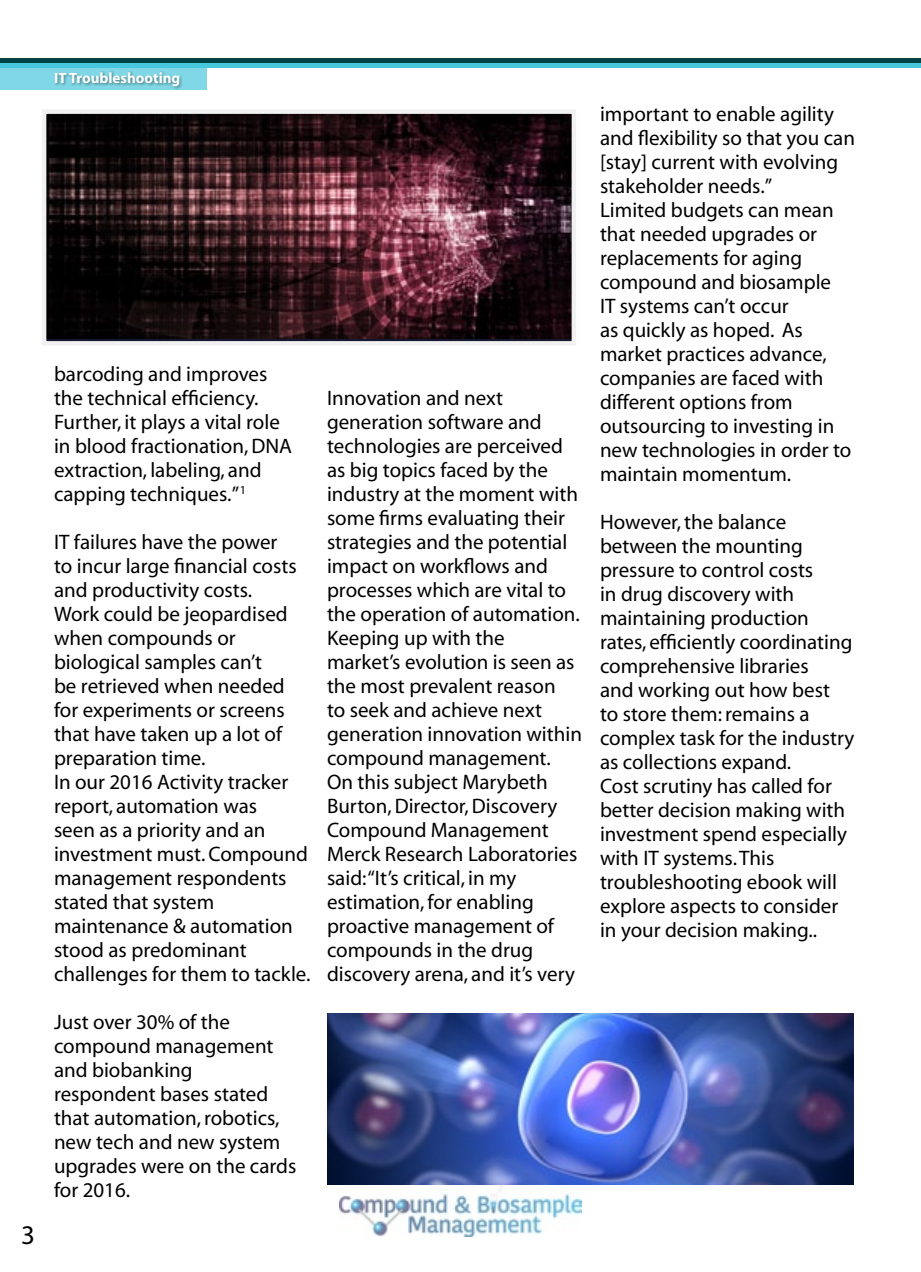
<style>
.page{position:relative;width:921px;height:1272px;background:#fff}
.page>*{position:absolute;margin:0;border:0;box-sizing:border-box;transform-origin:0 0}
.t1{font:27px "Myriad";color:#000}
.t2{font:21px/24px "Myriad";color:#000}
.t3{font:700 15px "Myriad";color:#fefefe}
</style>
<div class="page">
<img style="left:340px;top:1184px;width:241px;height:52px">
<div style="left:0;top:58px;width:921px;height:7px;background:#004344"></div>
<div style="left:0;top:67px;width:207px;height:23px;background:#80d8e6"></div>
<div style="left:55px;top:71px;width:127px;height:20px;background:#000;opacity:.19"></div>
<div style="left:1px;top:63px;width:920px;height:5px;background:#46c7dc"></div>
<img style="left:47px;top:114px;width:524px;height:224px">
<div style="left:42px;top:109px;width:534px;height:237px;border:4px solid #f1f1f1"></div>
<img style="left:327px;top:1013px;width:527px;height:171px">
<p class="t1" style="left:21px;top:1222px;width:15px">3</p>
<p class="t3" style="left:54px;top:71px;width:128px">IT Troubleshooting</p>
<p class="t2" style="left:54px;top:363px;width:240px">barcoding and improves the technical efficiency.<br>Further, it plays a vital role in blood fractionation, DNA extraction, labeling, and capping techniques.” <sup>1</sup></p>
<p class="t2" style="left:54px;top:531px;width:258px">IT failures have the power<br>to incur large financial costs and productivity costs.<br>Work could be jeopardised when compounds or biological samples can’t<br>be retrieved when needed for experiments or screens that have taken up a lot of preparation time.<br>In our 2016 Activity tracker report, automation was<br>seen as a priority and an investment must. Compound management respondents stated that system maintenance &amp; automation stood as predominant challenges for them to tackle.</p>
<p class="t2" style="left:54px;top:1011px;width:244px">Just over 30% of the compound management and biobanking respondent bases stated that automation, robotics, new tech and new system upgrades were on the cards for 2016.</p>
<p class="t2" style="left:327px;top:387px;width:257px">Innovation and next generation software and technologies are perceived as big topics faced by the industry at the moment with some firms evaluating their strategies and the potential impact on workflows and processes which are vital to the operation of automation.<br>Keeping up with the market’s evolution is seen as the most prevalent reason<br>to seek and achieve next generation innovation within compound management.<br>On this subject Marybeth<br>Burton, Director, Discovery<br>Compound Management<br>Merck Research Laboratories said: “It’s critical, in my estimation, for enabling proactive management of compounds in the drug discovery arena, and it’s very</p>
<p class="t2" style="left:600px;top:103px;width:257px">important to enable agility and flexibility so that you can [stay] current with evolving stakeholder needs.”<br>Limited budgets can mean that needed upgrades or replacements for aging compound and biosample<br>IT systems can’t occur<br>as quickly as hoped. As market practices advance, companies are faced with different options from outsourcing to investing in new technologies in order to maintain momentum.</p>
<p class="t2" style="left:600px;top:511px;width:256px">However, the balance between the mounting pressure to control costs<br>in drug discovery with maintaining production rates, efficiently coordinating comprehensive libraries<br>and working out how best<br>to store them: remains a complex task for the industry as collections expand.<br>Cost scrutiny has called for better decision making with investment spend especially with IT systems. This troubleshooting ebook will explore aspects to consider in your decision making..</p>
</div>
